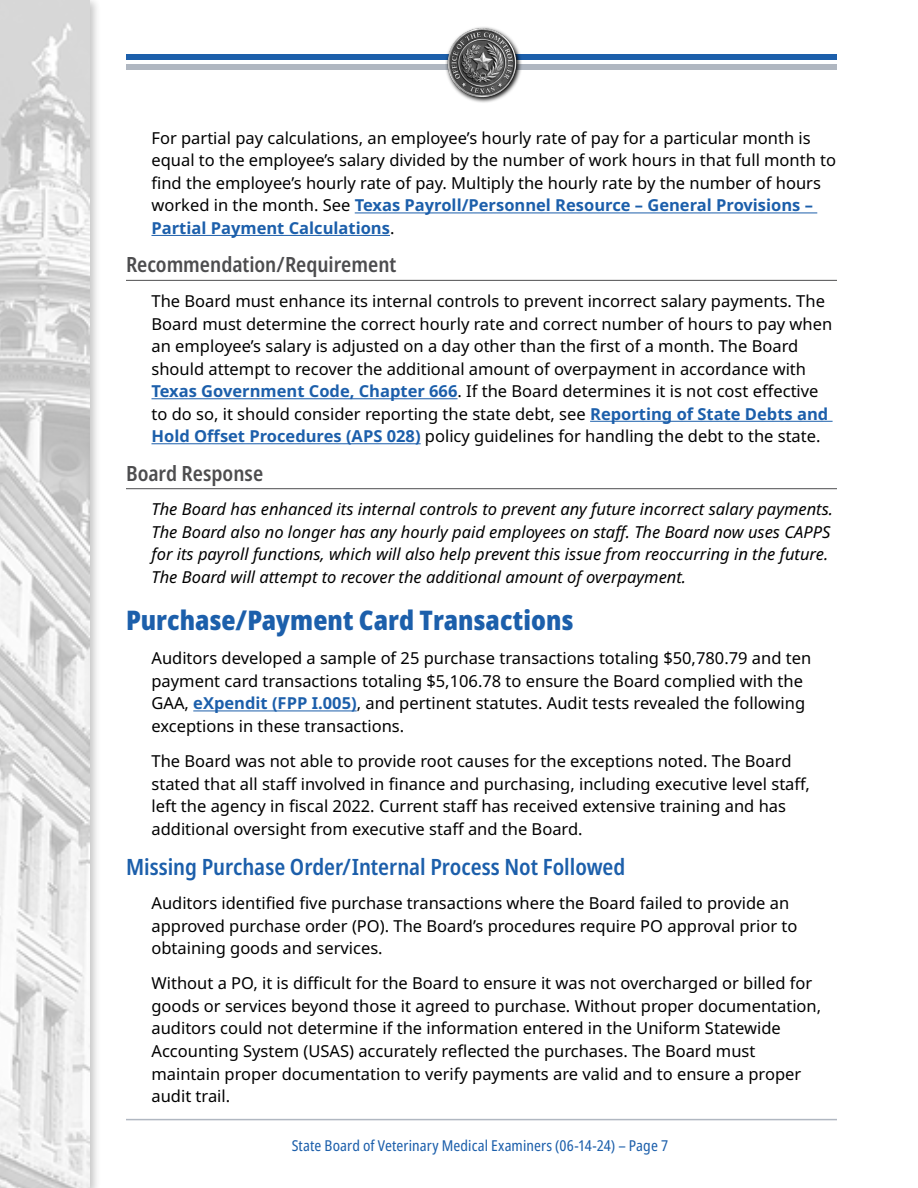
<style>
.page{position:relative;width:918px;height:1188px;background:#fff}
.page>*{position:absolute;margin:0;border:0;box-sizing:border-box;transform-origin:0 0}
.t1{font:900 condensed 27px "Noto Sans";color:#1c5fab}
.t2{font:600 condensed 22.5px "Noto Sans";color:#1c5fab}
.t3{font:600 condensed 21px "Noto Sans";color:#4d4d4f}
.t4{font:16.5px/22.5px "Noto Sans";color:#000}
.t5{font:italic 16.5px/22.5px "Noto Sans";color:#000}
.t6{font:condensed 15px "Noto Sans";letter-spacing:.005em;color:#1c5fab}
.s1{font-weight:700;color:#1c5fab}
</style>
<div class="page">
<hr style="left:126px;top:1119px;width:711px;height:1px;background:#b0b7c1">
<div style="left:126px;top:54px;width:711px;height:5px;background:#1c5fab"></div>
<div style="left:126px;top:64px;width:711px;height:6px;background:#b0b7c1"></div>
<div style="left:0;top:0;width:101px;height:1188px;background:#000;opacity:.75"></div>
<img style="left:0;top:0;width:90px;height:1188px">
<svg style="left:474px;top:50px;width:48px;height:53px"></svg>
<img style="left:445px;top:27px;width:73px;height:74px">
<hr style="left:355px;top:213px;width:462px;height:1px;background:#1c5fab">
<hr style="left:152px;top:235px;width:238px;height:1px;background:#1c5fab">
<hr style="left:126px;top:280px;width:711px;height:1px;background:#4d4d4f">
<hr style="left:152px;top:398px;width:306px;height:1px;background:#1c5fab">
<hr style="left:590px;top:421px;width:243px;height:1px;background:#1c5fab">
<hr style="left:152px;top:443px;width:269px;height:1px;background:#1c5fab">
<hr style="left:126px;top:488px;width:711px;height:1px;background:#4d4d4f">
<hr style="left:193px;top:711px;width:164px;height:1px;background:#1c5fab">
<p class="t4" style="left:152px;top:127px;width:686px">For partial pay calculations, an employee’s hourly rate of pay for a particular month is equal to the employee’s salary divided by the number of work hours in that full month to find the employee’s hourly rate of pay. Multiply the hourly rate by the number of hours worked in the month. See <span class="s1">Texas Payroll/Personnel Resource – General Provisions – Partial Payment Calculations</span>.</p>
<p class="t3" style="left:126px;top:250px;width:272px">Recommendation/Requirement</p>
<p class="t4" style="left:152px;top:290px;width:682px">The Board must enhance its internal controls to prevent incorrect salary payments. The Board must determine the correct hourly rate and correct number of hours to pay when an employee’s salary is adjusted on a day other than the first of a month. The Board should attempt to recover the additional amount of overpayment in accordance with <span class="s1">Texas Government Code, Chapter 666</span>. If the Board determines it is not cost effective to do so, it should consider reporting the state debt, see <span class="s1">Reporting of State Debts and Hold Offset Procedures (APS 028)</span> policy guidelines for handling the debt to the state.</p>
<p class="t3" style="left:126px;top:458px;width:139px">Board Response</p>
<p class="t5" style="left:152px;top:498px;width:683px">The Board has enhanced its internal controls to prevent any future incorrect salary payments.<br>The Board also no longer has any hourly paid employees on staff. The Board now uses CAPPS for its payroll functions, which will also help prevent this issue from reoccurring in the future.<br>The Board will attempt to recover the additional amount of overpayment.</p>
<h1 class="t1" style="left:126px;top:600px;width:449px">Purchase/Payment Card Transactions</h1>
<p class="t4" style="left:152px;top:647px;width:661px">Auditors developed a sample of 25 purchase transactions totaling $50,780.79 and ten payment card transactions totaling $5,106.78 to ensure the Board complied with the GAA, <span class="s1">eXpendit (FPP I.005)</span>, and pertinent statutes. Audit tests revealed the following exceptions in these transactions.</p>
<p class="t4" style="left:152px;top:750px;width:660px">The Board was not able to provide root causes for the exceptions noted. The Board stated that all staff involved in finance and purchasing, including executive level staff, left the agency in fiscal 2022. Current staff has received extensive training and has additional oversight from executive staff and the Board.</p>
<h2 class="t2" style="left:126px;top:851px;width:501px">Missing Purchase Order/Internal Process Not Followed</h2>
<p class="t4" style="left:152px;top:892px;width:648px">Auditors identified five purchase transactions where the Board failed to provide an approved purchase order (PO). The Board’s procedures require PO approval prior to obtaining goods and services.</p>
<p class="t4" style="left:152px;top:973px;width:671px">Without a PO, it is difficult for the Board to ensure it was not overcharged or billed for goods or services beyond those it agreed to purchase. Without proper documentation, auditors could not determine if the information entered in the Uniform Statewide Accounting System (USAS) accurately reflected the purchases. The Board must maintain proper documentation to verify payments are valid and to ensure a proper audit trail.</p>
<p class="t6" style="left:292px;top:1135px;width:378px">State Board of Veterinary Medical Examiners (06-14-24) – Page 7</p>
</div>
